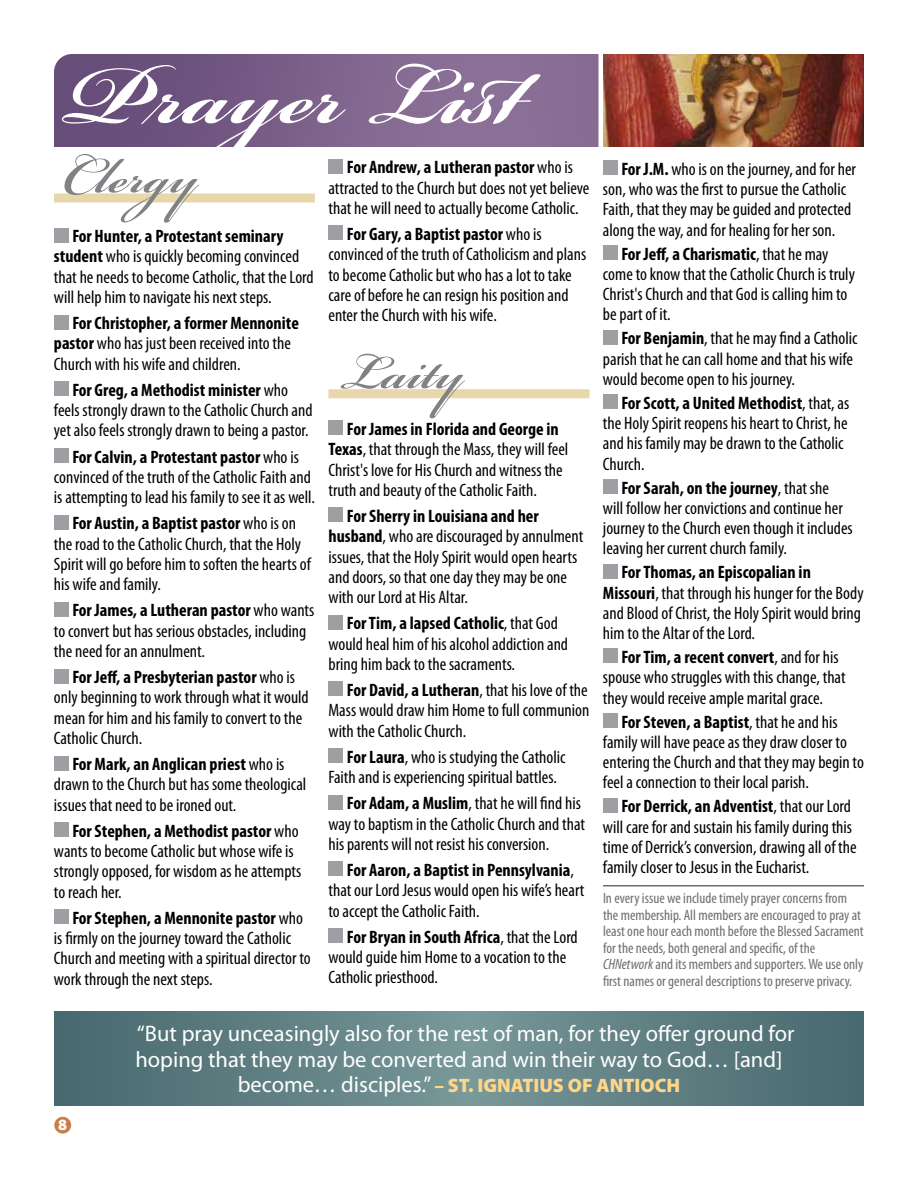
<style>
.page{position:relative;width:918px;height:1188px;background:#fff}
.page>*{position:absolute;margin:0;border:0;box-sizing:border-box;transform-origin:0 0}
.t1{font:700 75px "Bickham Script Std";color:#808285}
.t2{font:22.5px/25.5px "Myriad Pro";color:#fff}
.t3{font:900 19.5px "Myriad Pro";color:#ffd688}
.t4{font:condensed 18px/20.2px "Myriad Pro";color:#000}
.t5{font:900 15.75px "Myriad Pro";color:#fff}
.t6{font:condensed 15px/16.5px "Myriad Pro";color:#6d6e71}
.s1{font-weight:700}
.s2{font-style:italic}
.s3{font-weight:400;font-size:22.5px;color:#fff}
</style>
<div class="page">
<img style="left:603px;top:54px;width:261px;height:93px">
<img style="left:54px;top:54px;width:544px;height:93px">
<svg style="left:62px;top:64px;width:479px;height:83px;background:#8f799c"></svg>
<div style="left:54px;top:1117px;width:17px;height:17px;background:#cd7b47;border-radius:50%"></div>
<div style="left:54px;top:193px;width:261px;height:9px;background:#e9d7ac"></div>
<div style="left:54px;top:228px;width:14px;height:14px;background:#9d9fa2"></div>
<div style="left:54px;top:315px;width:14px;height:14px;background:#9d9fa2"></div>
<div style="left:54px;top:382px;width:14px;height:14px;background:#9d9fa2"></div>
<div style="left:54px;top:448px;width:14px;height:15px;background:#9d9fa2"></div>
<div style="left:54px;top:515px;width:14px;height:15px;background:#9d9fa2"></div>
<div style="left:54px;top:602px;width:14px;height:14px;background:#9d9fa2"></div>
<div style="left:54px;top:669px;width:14px;height:14px;background:#9d9fa2"></div>
<div style="left:54px;top:756px;width:14px;height:14px;background:#9d9fa2"></div>
<div style="left:54px;top:823px;width:14px;height:14px;background:#9d9fa2"></div>
<div style="left:54px;top:910px;width:14px;height:14px;background:#9d9fa2"></div>
<div style="left:328px;top:389px;width:262px;height:9px;background:#e9d7ac"></div>
<div style="left:328px;top:159px;width:15px;height:14px;background:#9d9fa2"></div>
<div style="left:328px;top:226px;width:15px;height:14px;background:#9d9fa2"></div>
<div style="left:328px;top:421px;width:15px;height:14px;background:#9d9fa2"></div>
<div style="left:328px;top:508px;width:15px;height:14px;background:#9d9fa2"></div>
<div style="left:328px;top:615px;width:15px;height:14px;background:#9d9fa2"></div>
<div style="left:328px;top:682px;width:15px;height:14px;background:#9d9fa2"></div>
<div style="left:328px;top:748px;width:15px;height:15px;background:#9d9fa2"></div>
<div style="left:328px;top:795px;width:15px;height:14px;background:#9d9fa2"></div>
<div style="left:328px;top:862px;width:15px;height:14px;background:#9d9fa2"></div>
<div style="left:328px;top:928px;width:15px;height:15px;background:#9d9fa2"></div>
<hr style="left:603px;top:885px;width:261px;height:1px;background:#6d6e71">
<div style="left:603px;top:160px;width:14px;height:15px;background:#9d9fa2"></div>
<div style="left:603px;top:245px;width:14px;height:15px;background:#9d9fa2"></div>
<div style="left:603px;top:330px;width:14px;height:14px;background:#9d9fa2"></div>
<div style="left:603px;top:394px;width:14px;height:15px;background:#9d9fa2"></div>
<div style="left:603px;top:479px;width:14px;height:15px;background:#9d9fa2"></div>
<div style="left:603px;top:564px;width:14px;height:14px;background:#9d9fa2"></div>
<div style="left:603px;top:649px;width:14px;height:14px;background:#9d9fa2"></div>
<div style="left:603px;top:713px;width:14px;height:15px;background:#9d9fa2"></div>
<div style="left:603px;top:798px;width:14px;height:14px;background:#9d9fa2"></div>
<svg style="left:54px;top:1011px;width:810px;height:95px;background:#5f7f83"></svg>
<h1 class="t1" style="left:63px;top:122px;width:137px">Clergy</h1>
<p class="t4" style="left:54px;top:226px;width:261px;text-indent:19px"><span class="s1">For Hunter, a Protestant seminary student</span> who is quickly becoming convinced that he needs to become Catholic, that the Lord will help him to navigate his next steps.</p>
<p class="t4" style="left:54px;top:313px;width:246px;text-indent:19px"><span class="s1">For Christopher, a former Mennonite pastor</span> who has just been received into the<br>Church with his wife and children.</p>
<p class="t4" style="left:54px;top:380px;width:260px;text-align:center"><span class="s1">For Greg, a Methodist minister</span> who<br>feels strongly drawn to the Catholic Church and yet also feels strongly drawn to being a pastor.</p>
<p class="t4" style="left:54px;top:446px;width:262px;text-align:center"><span class="s1">For Calvin, a Protestant pastor</span> who is convinced of the truth of the Catholic Faith and is attempting to lead his family to see it as well.</p>
<p class="t4" style="left:54px;top:513px;width:258px;text-indent:19px"><span class="s1">For Austin, a Baptist pastor</span> who is on the road to the Catholic Church, that the Holy Spirit will go before him to soften the hearts of his wife and family.</p>
<p class="t4" style="left:54px;top:600px;width:262px;text-indent:19px"><span class="s1">For James, a Lutheran pastor</span> who wants to convert but has serious obstacles, including the need for an annulment.</p>
<p class="t4" style="left:54px;top:667px;width:256px;text-indent:19px"><span class="s1">For Jeff, a Presbyterian pastor</span> who is only beginning to work through what it would mean for him and his family to convert to the Catholic Church.</p>
<p class="t4" style="left:54px;top:754px;width:254px;text-indent:19px"><span class="s1">For Mark, an Anglican priest</span> who is drawn to the Church but has some theological issues that need to be ironed out.</p>
<p class="t4" style="left:54px;top:821px;width:249px;text-indent:19px"><span class="s1">For Stephen, a Methodist pastor</span> who wants to become Catholic but whose wife is strongly opposed, for wisdom as he attempts to reach her.</p>
<p class="t4" style="left:54px;top:908px;width:258px;text-indent:19px"><span class="s1">For Stephen, a Mennonite pastor</span> who is firmly on the journey toward the Catholic Church and meeting with a spiritual director to work through the next steps.</p>
<p class="t4" style="left:328px;top:157px;width:262px;text-align:center"><span class="s1">For Andrew, a Lutheran pastor</span> who is attracted to the Church but does not yet believe that he will need to actually become Catholic.</p>
<p class="t4" style="left:328px;top:224px;width:259px;text-indent:19px"><span class="s1">For Gary, a Baptist pastor</span> who is convinced of the truth of Catholicism and plans to become Catholic but who has a lot to take care of before he can resign his position and enter the Church with his wife.</p>
<h1 class="t1" style="left:338px;top:318px;width:128px">Laity</h1>
<p class="t4" style="left:328px;top:419px;width:241px;text-indent:19px"><span class="s1">For James in Florida and George in Texas</span>, that through the Mass, they will feel Christ's love for His Church and witness the truth and beauty of the Catholic Faith.</p>
<p class="t4" style="left:328px;top:506px;width:256px;text-indent:19px"><span class="s1">For Sherry in Louisiana and her husband</span>, who are discouraged by annulment issues, that the Holy Spirit would open hearts and doors, so that one day they may be one with our Lord at His Altar.</p>
<p class="t4" style="left:328px;top:613px;width:241px;text-indent:19px"><span class="s1">For Tim, a lapsed Catholic</span>, that God would heal him of his alcohol addiction and bring him back to the sacraments.</p>
<p class="t4" style="left:328px;top:680px;width:262px;text-align:justify;text-indent:19px"><span class="s1">For David, a Lutheran</span>, that his love of the Mass would draw him Home to full communion with the Catholic Church.</p>
<p class="t4" style="left:328px;top:746px;width:239px;text-indent:19px"><span class="s1">For Laura</span>, who is studying the Catholic<br>Faith and is experiencing spiritual battles.</p>
<p class="t4" style="left:328px;top:793px;width:258px;text-indent:19px"><span class="s1">For Adam, a Muslim</span>, that he will find his way to baptism in the Catholic Church and that his parents will not resist his conversion.</p>
<p class="t4" style="left:328px;top:860px;width:258px;text-indent:19px"><span class="s1">For Aaron, a Baptist in Pennsylvania</span>, that our Lord Jesus would open his wife’s heart to accept the Catholic Faith.</p>
<p class="t4" style="left:328px;top:926px;width:251px;text-indent:19px"><span class="s1">For Bryan in South Africa</span>, that the Lord would guide him Home to a vocation to the<br>Catholic priesthood.</p>
<p class="t4" style="left:603px;top:158px;width:255px;text-indent:19px"><span class="s1">For J.M.</span> who is on the journey, and for her son, who was the first to pursue the Catholic Faith, that they may be guided and protected along the way, and for healing for her son.</p>
<p class="t4" style="left:603px;top:243px;width:253px;text-indent:19px"><span class="s1">For Jeff, a Charismatic</span>, that he may come to know that the Catholic Church is truly Christ's Church and that God is calling him to be part of it.</p>
<p class="t4" style="left:603px;top:328px;width:256px;text-indent:19px"><span class="s1">For Benjamin</span>, that he may find a Catholic parish that he can call home and that his wife would become open to his journey.</p>
<p class="t4" style="left:603px;top:392px;width:248px;text-indent:19px"><span class="s1">For Scott, a United Methodist</span>, that, as the Holy Spirit reopens his heart to Christ, he and his family may be drawn to the Catholic Church.</p>
<p class="t4" style="left:603px;top:477px;width:251px;text-indent:19px"><span class="s1">For Sarah, on the journey</span>, that she will follow her convictions and continue her journey to the Church even though it includes leaving her current church family.</p>
<p class="t4" style="left:603px;top:562px;width:262px;text-indent:19px"><span class="s1">For Thomas, an Episcopalian in Missouri</span>, that through his hunger for the Body and Blood of Christ, the Holy Spirit would bring him to the Altar of the Lord.</p>
<p class="t4" style="left:603px;top:647px;width:244px;text-indent:19px"><span class="s1">For Tim, a recent convert</span>, and for his spouse who struggles with this change, that they would receive ample marital grace.</p>
<p class="t4" style="left:603px;top:711px;width:263px;text-indent:19px"><span class="s1">For Steven, a Baptist</span>, that he and his family will have peace as they draw closer to entering the Church and that they may begin to feel a connection to their local parish.</p>
<p class="t4" style="left:603px;top:796px;width:255px;text-indent:19px"><span class="s1">For Derrick, an Adventist</span>, that our Lord will care for and sustain his family during this time of Derrick’s conversion, drawing all of the family closer to Jesus in the Eucharist.</p>
<p class="t6" style="left:603px;top:890px;width:262px">In every issue we include timely prayer concerns from the membership. All members are encouraged to pray at least one hour each month before the Blessed Sacrament for the needs, both general and specific, of the <span class="s2">CHNetwork</span> and its members and supporters. We use only first names or general descriptions to preserve privacy.</p>
<p class="t2" style="left:135px;top:1022px;width:661px">“But pray unceasingly also for the rest of man, for they offer ground for hoping that they may be converted and win their way to God… [and]</p>
<p class="t3" style="left:238px;top:1073px;width:444px"><span class="s3">become… disciples.”</span> – ST. IGNATIUS OF ANTIOCH</p>
<p class="t5" style="left:58px;top:1114px;width:11px">8</p>
</div>
